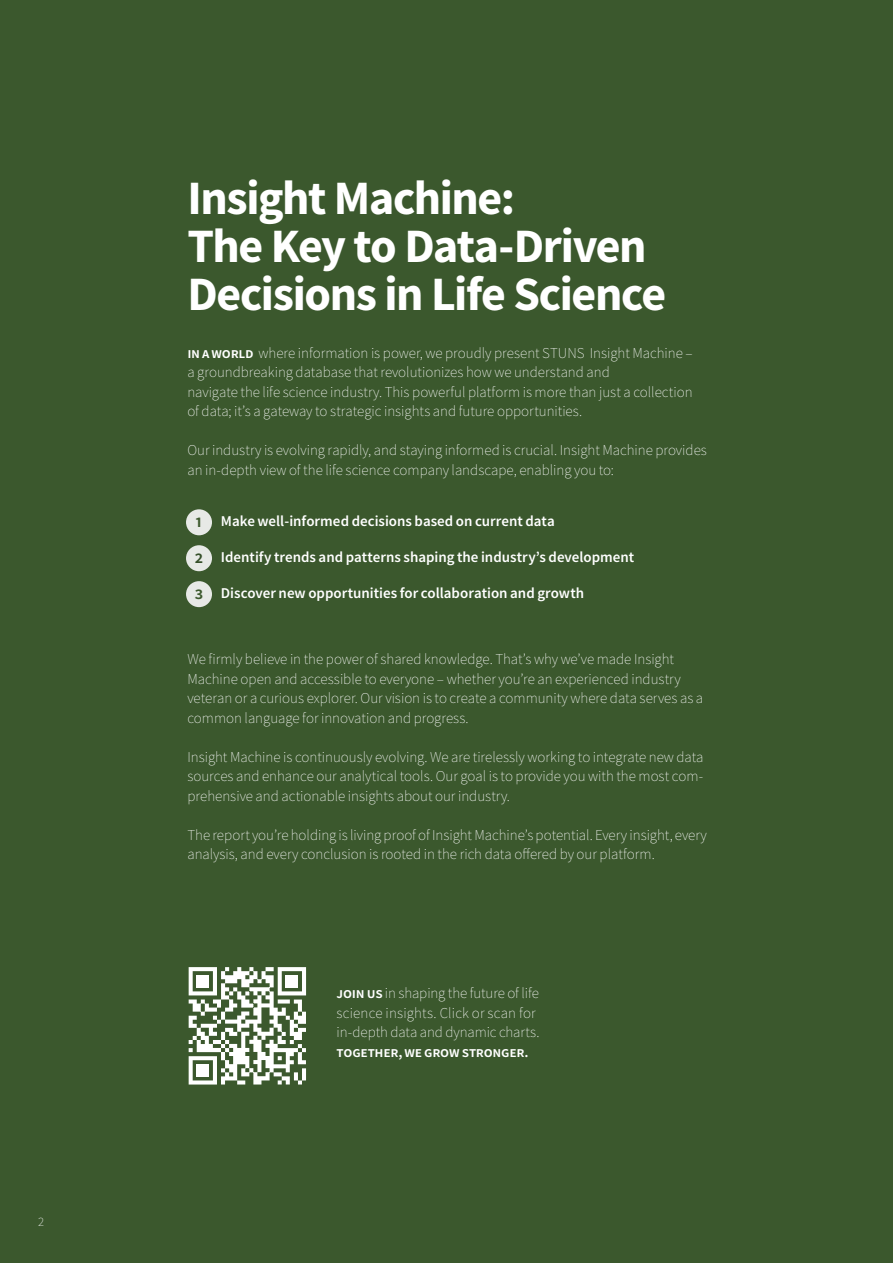
<style>
.page{position:relative;width:893px;height:1263px;background:#3b582d}
.page>*{position:absolute;margin:0;border:0;box-sizing:border-box;transform-origin:0 0}
.t1{font:48px/48px "Source Sans Variable";letter-spacing:-.03em;color:#fff}
.t2{font:18px "Source Sans Variable";color:#3c592d}
.t3{font:18px "Source Sans Variable";color:#354f29}
.t4{font:15px/19.5px "Source Sans Variable";color:#fff}
.t5{font:12.75px "Source Sans Variable";color:#fff}
</style>
<div class="page">
<svg style="left:189px;top:967px;width:117px;height:117px"></svg>
<div style="left:186px;top:509px;width:26px;height:26px;background:#e7e9e6;border-radius:50%"></div>
<div style="left:186px;top:545px;width:26px;height:26px;background:#e7e9e6;border-radius:50%"></div>
<div style="left:186px;top:581px;width:26px;height:26px;background:#e7e9e6;border-radius:50%"></div>
<p class="t5" style="left:38px;top:1214px;width:8px">2</p>
<h1 class="t1" style="left:187px;top:175px;width:480px">Insight Machine:<br>The Key to Data-Driven<br>Decisions in Life Science</h1>
<p class="t4" style="left:187px;top:343px;width:507px">in a world where information is power, we proudly present STUNS Insight Machine – a groundbreaking database that revolutionizes how we understand and<br>navigate the life science industry. This powerful platform is more than just a collection of data; it’s a gateway to strategic insights and future opportunities.</p>
<p class="t4" style="left:187px;top:441px;width:521px">Our industry is evolving rapidly, and staying informed is crucial. Insight Machine provides an in-depth view of the life science company landscape, enabling you to:</p>
<p class="t2" style="left:196px;top:510px;width:8px">1</p>
<p class="t3" style="left:195px;top:546px;width:10px">2</p>
<p class="t2" style="left:195px;top:582px;width:10px">3</p>
<p class="t4" style="left:221px;top:512px;width:335px">Make well-informed decisions based on current data</p>
<p class="t4" style="left:221px;top:548px;width:415px">Identify trends and patterns shaping the industry’s development</p>
<p class="t4" style="left:221px;top:584px;width:365px">Discover new opportunities for collaboration and growth</p>
<p class="t4" style="left:187px;top:649px;width:517px">We firmly believe in the power of shared knowledge. That’s why we’ve made Insight Machine open and accessible to everyone – whether you’re an experienced industry veteran or a curious explorer. Our vision is to create a community where data serves as a common language for innovation and progress.</p>
<p class="t4" style="left:187px;top:747px;width:518px;text-align:justify">Insight Machine is continuously evolving. We are tirelessly working to integrate new data sources and enhance our analytical tools. Our goal is to provide you with the most com&shy;prehensive and actionable insights about our industry.</p>
<p class="t4" style="left:187px;top:825px;width:521px">The report you’re holding is living proof of Insight Machine’s potential. Every insight, every analysis, and every conclusion is rooted in the rich data offered by our platform.</p>
<p class="t4" style="left:337px;top:983px;width:204px">join us in shaping the future of life science insights. Click or scan for in-depth data and dynamic charts. together, we grow stronger.</p>
</div>
